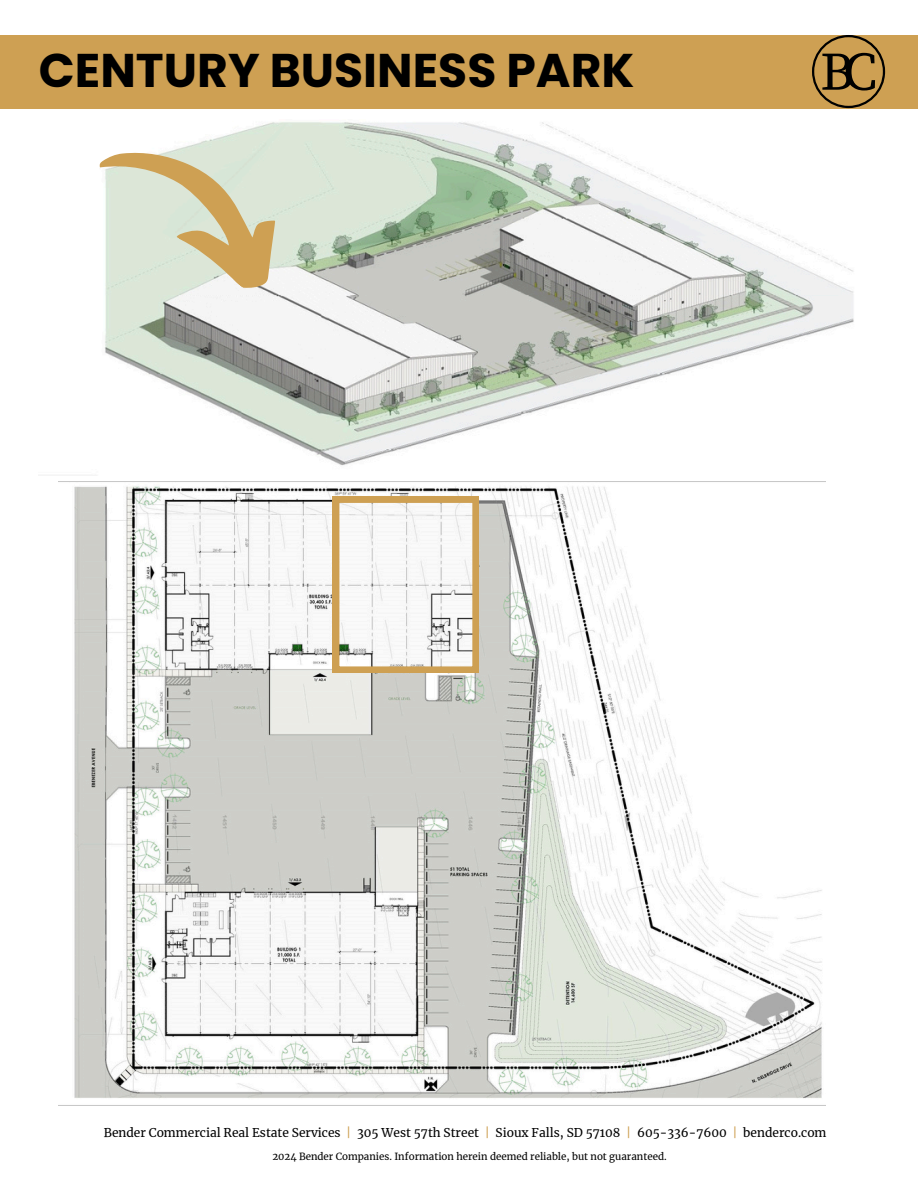
<style>
.page{position:relative;width:918px;height:1188px;background:#fff}
.page>*{position:absolute;margin:0;border:0;box-sizing:border-box;transform-origin:0 0}
.t1{font:53.85px "Source Serif Pro";color:#000}
.t2{font:700 47.25px "Poppins";color:#000}
.t3{font:12px "Merriweather";color:#000}
.t4{font:9.75px "Merriweather";color:#000}
.s1{color:#cea053}
</style>
<div class="page">
<div style="left:1px;top:35px;width:917px;height:73px;background:#cea053"></div>
<svg style="left:812px;top:35px;width:73px;height:73px"></svg>
<img style="left:105px;top:122px;width:749px;height:344px">
<svg style="left:99px;top:122px;width:201px;height:176px"></svg>
<img style="left:59px;top:486px;width:767px;height:620px">
<svg style="left:333px;top:496px;width:146px;height:177px"></svg>
<p class="t2" style="left:39px;top:38px;width:597px">CENTURY BUSINESS PARK</p>
<p class="t1" style="left:820px;top:40px;width:59px">BC</p>
<h2 class="t3" style="left:104px;top:1125px;width:529px">Bender Commercial Real Estate Services <span class="s1">|</span> 305 West 57th Street <span class="s1">|</span> Sioux Falls, SD 57108 <span class="s1">|</span></h2>
<p class="t3" style="left:637px;top:1125px;width:191px">605-336-7600 <span class="s1">|</span> benderco.com</p>
<h1 class="t4" style="left:272px;top:1151px;width:396px">2024 Bender Companies. Information herein deemed reliable, but not guaranteed.</h1>
</div>
